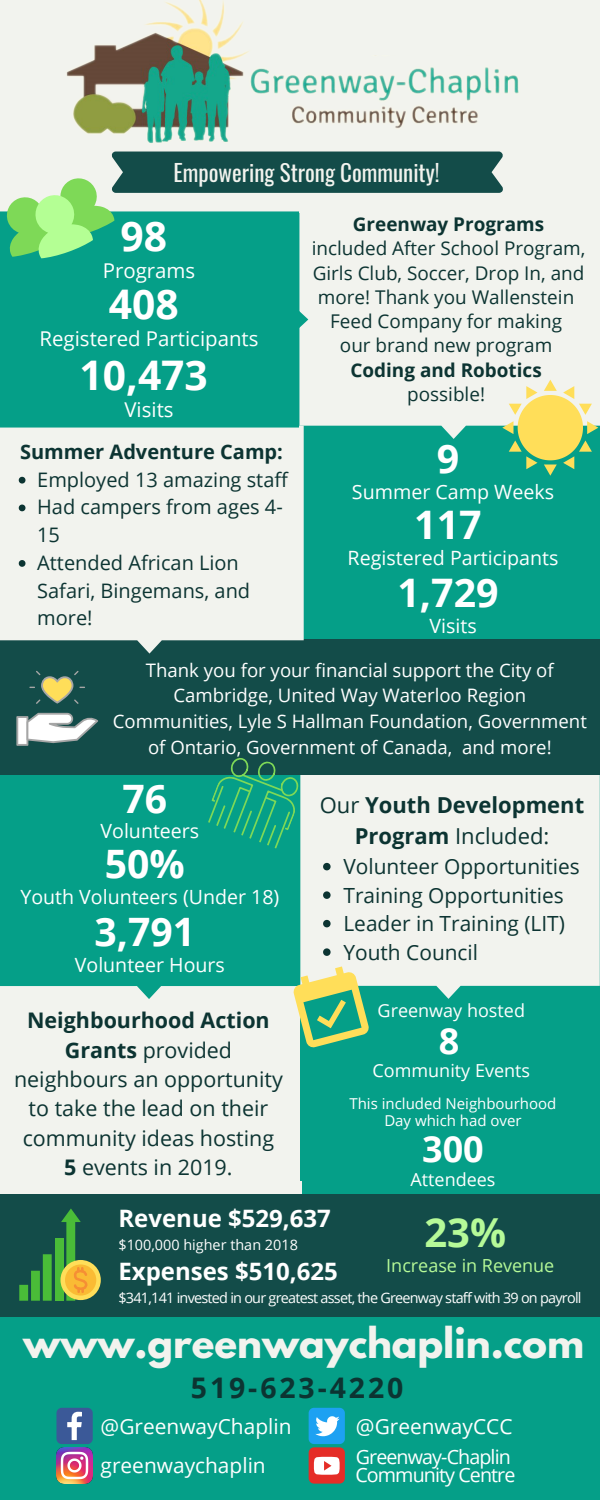
<style>
.page{position:relative;width:600px;height:1500px;background:#059f88}
.page>*{position:absolute;margin:0;border:0;box-sizing:border-box;transform-origin:0 0}
.t1{font:700 40.8px "Open Sans";color:#fff}
.t2{font:700 40px "Open Sans";color:#b6fa98}
.t3{font:700 39.3px "Open Sans";color:#fff}
.t4{font:700 39.2px "Open Sans";color:#fff}
.t5{font:700 37.6px "League Spartan";color:#f2f3ee}
.t6{font:700 36px "Open Sans";color:#fff}
.t7{font:700 28.4px "Open Sans";letter-spacing:.105em;color:#0c3432}
.t8{font:700 24px "Open Sans";color:#fff}
.t9{font:23px "Oswald";color:#f2f3ee}
.t10{font:700 22px/30.8px "Open Sans";color:#0c3432;text-align:center}
.t11{font:21.5px/29.3px "Open Sans";color:#0c3432;text-align:center}
.t12{font:20.9px/28.5px "Open Sans";color:#0c3432}
.t13{font:20.9px/39.6px "Open Sans";color:#fff}
.t14{font:20.4px "Open Sans";color:#fff}
.t15{font:20px/27.8px "Open Sans";color:#0c3432}
.t16{font:700 20px "Open Sans";color:#0c3432}
.t17{font:19.7px "Open Sans";color:#fff}
.t18{font:19.7px/18.1px "Open Sans";letter-spacing:-.045em;color:#fff}
.t19{font:19.6px "Open Sans";color:#fff}
.t20{font:18.9px/24.3px "Open Sans";color:#0c3432;text-align:center}
.t21{font:700 18.9px "Open Sans";color:#0c3432}
.t22{font:18.6px/25.7px "Open Sans";color:#fff;text-align:center}
.t23{font:18px "Open Sans";color:#fff}
.t24{font:18px "Open Sans";color:#b6fa98}
.t25{font:15px/16.5px "Open Sans";color:#fff;text-align:center}
.t26{font:14.4px "Open Sans";letter-spacing:-.05em;color:#fff}
.t27{font:14.4px "Open Sans";color:#fff}
.s1{font-weight:700}
.s2{font-weight:400}
</style>
<div class="page">
<div style="left:0;top:960px;width:301px;height:250px;background:#f2f3ee"></div>
<div style="left:300px;top:775px;width:300px;height:224px;background:#f2f3ee"></div>
<svg style="left:0;top:960px;width:300px;height:39px;fill:#059f88"></svg>
<div style="left:0;top:640px;width:600px;height:135px;background:#134c49"></div>
<div style="left:0;top:428px;width:304px;height:226px;background:#f2f3ee"></div>
<div style="left:299px;top:213px;width:301px;height:226px;background:#f2f3ee"></div>
<div style="left:0;top:0;width:600px;height:213px;background:#f2f3ee"></div>
<svg style="left:0;top:261px;width:308px;height:167px"></svg>
<div style="left:0;top:1194px;width:600px;height:123px;background:#134c49"></div>
<img style="left:66px;top:0;width:183px;height:143px">
<img style="left:215px;top:55px;width:304px;height:88px">
<svg style="left:56px;top:1408px;width:37px;height:36px"></svg>
<svg style="left:309px;top:1408px;width:36px;height:36px"></svg>
<div style="left:309px;top:1447px;width:36px;height:37px;background:#e52d27;border-radius:6px"></div>
<svg style="left:314px;top:1457px;width:26px;height:18px"></svg>
<img style="left:56px;top:1447px;width:37px;height:37px">
<svg style="left:16px;top:713px;width:82px;height:33px"></svg>
<svg style="left:29px;top:671px;width:56px;height:33px"></svg>
<svg style="left:0;top:152px;width:503px;height:109px"></svg>
<svg style="left:502px;top:380px;width:96px;height:96px"></svg>
<svg style="left:208px;top:758px;width:94px;height:92px"></svg>
<div style="left:55px;top:1238px;width:8px;height:63px;background:#4abc38"></div>
<div style="left:43px;top:1254px;width:9px;height:47px;background:#4abc38"></div>
<div style="left:31px;top:1271px;width:9px;height:30px;background:#4abc38"></div>
<div style="left:19px;top:1285px;width:9px;height:16px;background:#4abc38"></div>
<div style="left:60px;top:1260px;width:41px;height:40px;background:#ffde59;border-radius:50%"></div>
<div style="left:65px;top:1264px;width:31px;height:32px;background:#fabb34;border-radius:50%"></div>
<svg style="left:61px;top:1208px;width:28px;height:93px"></svg>
<svg style="left:323px;top:863px;width:8px;height:7px"></svg>
<svg style="left:323px;top:891px;width:8px;height:8px"></svg>
<svg style="left:323px;top:920px;width:8px;height:7px"></svg>
<svg style="left:323px;top:948px;width:8px;height:8px"></svg>
<svg style="left:290px;top:964px;width:80px;height:85px"></svg>
<svg style="left:19px;top:477px;width:6px;height:7px"></svg>
<svg style="left:19px;top:505px;width:6px;height:6px"></svg>
<svg style="left:19px;top:560px;width:6px;height:7px"></svg>
<p class="t9" style="left:174px;top:155px;width:267px">Empowering Strong Community!</p>
<h1 class="t1" style="left:120px;top:207px;width:48px">98</h1>
<p class="t14" style="left:103px;top:256px;width:94px">Programs</p>
<h1 class="t1" style="left:109px;top:276px;width:71px">408</h1>
<p class="t14" style="left:40px;top:324px;width:220px">Registered Participants</p>
<h1 class="t1" style="left:80px;top:346px;width:130px">10,473</h1>
<p class="t14" style="left:124px;top:395px;width:51px">Visits</p>
<p class="t16" style="left:20px;top:437px;width:264px">Summer Adventure Camp:</p>
<p class="t15" style="left:37px;top:465px;width:252px">Employed 13 amazing staff<br>Had campers from ages 4-<br>15<br>Attended African Lion<br>Safari, Bingemans, and more!</p>
<p class="t21" style="left:353px;top:211px;width:193px">Greenway Programs</p>
<p class="t20" style="left:312px;top:236px;width:275px">included After School Program,<br>Girls Club, Soccer, Drop In, and more! Thank you Wallenstein<br>Feed Company for making<br>our brand new program</p>
<p class="t21" style="left:350px;top:357px;width:193px">Coding and Robotics</p>
<p class="t20" style="left:407px;top:382px;width:79px">possible!</p>
<h3 class="t3" style="left:437px;top:431px;width:24px">9</h3>
<p class="t17" style="left:352px;top:478px;width:204px">Summer Camp Weeks</p>
<h3 class="t3" style="left:414px;top:497px;width:69px">117</h3>
<p class="t17" style="left:348px;top:544px;width:212px">Registered Participants</p>
<h3 class="t3" style="left:397px;top:565px;width:103px">1,729</h3>
<p class="t17" style="left:429px;top:612px;width:49px">Visits</p>
<p class="t22" style="left:113px;top:657px;width:476px">Thank you for your financial support the City of Cambridge, United Way Waterloo Region Communities, Lyle S Hallman Foundation, Government of Ontario, Government of Canada, and more!</p>
<h3 class="t4" style="left:122px;top:771px;width:46px">76</h3>
<p class="t19" style="left:101px;top:818px;width:100px">Volunteers</p>
<h3 class="t4" style="left:105px;top:836px;width:81px">50%</h3>
<p class="t19" style="left:20px;top:883px;width:260px">Youth Volunteers (Under 18)</p>
<h3 class="t4" style="left:94px;top:904px;width:102px">3,791</h3>
<p class="t19" style="left:75px;top:951px;width:152px">Volunteer Hours</p>
<p class="t11" style="left:14px;top:1005px;width:270px"><span class="s1">Neighbourhood Action<br>Grants</span> provided neighbours an opportunity to take the lead on their community ideas hosting<br><span class="s1">5</span> events in 2019.</p>
<p class="t10" style="left:320px;top:789px;width:266px"><span class="s2">Our</span> Youth Development<br>Program <span class="s2">Included:</span></p>
<p class="t12" style="left:343px;top:852px;width:238px">Volunteer Opportunities<br>Training Opportunities<br>Leader in Training (LIT)<br>Youth Council</p>
<p class="t23" style="left:378px;top:998px;width:149px">Greenway hosted</p>
<h3 class="t6" style="left:439px;top:1016px;width:22px">8</h3>
<p class="t23" style="left:373px;top:1058px;width:159px">Community Events</p>
<p class="t25" style="left:349px;top:1095px;width:208px">This included Neighbourhood<br>Day which had over</p>
<h3 class="t6" style="left:422px;top:1124px;width:63px">300</h3>
<p class="t23" style="left:411px;top:1167px;width:87px">Attendees</p>
<p class="t8" style="left:118px;top:1202px;width:214px">Revenue $529,637</p>
<p class="t27" style="left:118px;top:1235px;width:181px">$100,000 higher than 2018</p>
<p class="t8" style="left:118px;top:1254px;width:221px">Expenses $510,625</p>
<p class="t26" style="left:118px;top:1287px;width:465px">$341,141 invested in our greatest asset, the Greenway staff with 39 on payroll</p>
<h2 class="t2" style="left:424px;top:1204px;width:83px">23%</h2>
<p class="t24" style="left:386px;top:1253px;width:170px">Increase in Revenue</p>
<h3 class="t5" style="left:23px;top:1324px;width:562px">www.greenwaychaplin.com</h3>
<h3 class="t7" style="left:191px;top:1367px;width:214px">519-623-4220</h3>
<p class="t13" style="left:101px;top:1406px;width:192px">@GreenwayChaplin greenwaychaplin</p>
<p class="t13" style="left:356px;top:1406px;width:158px">@GreenwayCCC</p>
<p class="t18" style="left:355px;top:1447px;width:162px">Greenway-Chaplin<br>Community Centre</p>
</div>
